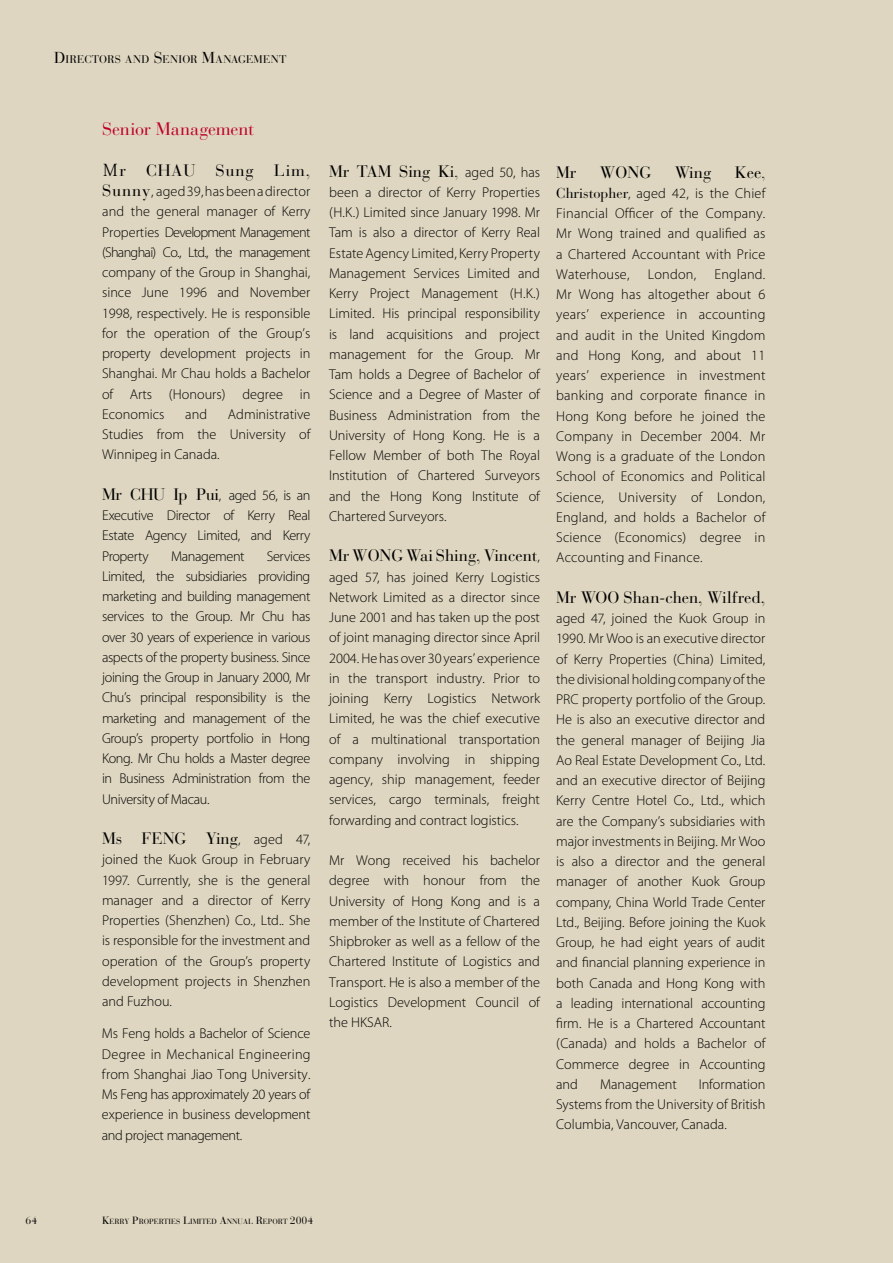
<style>
.page{position:relative;width:893px;height:1263px;background:#ded6c0}
.page>*{position:absolute;margin:0;border:0;box-sizing:border-box;transform-origin:0 0}
.t1{font:18px "Bauer Bodoni";letter-spacing:-.01em;color:#be0027}
.t2{font:16.5px "Bauer Bodoni";color:#000}
.t3{font:16.5px "Bauer Bodoni";letter-spacing:.05em;color:#000}
.t4{font:14.25px/20.2px "Myriad MM 215 600";color:#000;text-align:justify}
.t5{font:14.25px "Myriad MM 215 600";letter-spacing:-.03em;color:#000}
.t6{font:11.1px "Bauer Bodoni";letter-spacing:.015em;color:#000}
.t7{font:10.5px "Bauer Bodoni";color:#000}
.t8{font:7.5px "Bauer Bodoni";color:#000}
.s1{font-size:15.75px}
.s2{font-family:"Koz Min Std"}
.s3{font-family:"Bauer Bodoni";font-size:16.5px}
.s4{font-family:"Myriad MM 215 600";font-size:14.25px}
.s5{font-size:14.25px}
.s6{font-family:"Bauer Bodoni"}
.s7{font-size:10.5px}
</style>
<div class="page">
<p class="t6" style="left:54px;top:53px;width:234px"><span class="s1">D</span>IRECTORS AND <span class="s1">S</span>ENIOR <span class="s1">M</span>ANAGEMENT</p>
<p class="t1" style="left:102px;top:118px;width:154px">Senior Management</p>
<p class="t3" style="left:102px;top:160px;width:210px"><span class="s2">Ｍ</span>r CHAU Sung Lim,</p>
<p class="t4" style="left:102px;top:182px;width:210px"><span class="s3">Sunny</span>, aged 39, has been a director and the general manager of Kerry Properties Development Management (Shanghai) Co., Ltd., the management company of the Group in Shanghai, since June 1996 and November 1998, respectively. He is responsible for the operation of the Group’s property development projects in Shanghai. Mr Chau holds a Bachelor of Arts (Honours) degree in Economics</p>
<p class="t4" style="left:102px;top:405px;width:210px;text-indent:126px">Administrative Studies from the University of Winnipeg in Canada.</p>
<p class="t4" style="left:102px;top:486px;width:210px"><span class="s3">Mr CHU Ip Pui</span>, aged 56, is an Executive Director of Kerry Real Estate Agency Limited, and Kerry Property</p>
<p class="t4" style="left:185px;top:405px;width:23px">and</p>
<p class="t4" style="left:102px;top:546px;width:210px;text-indent:165px">Services Limited, the subsidiaries providing marketing and building management services to the Group. Mr Chu has over 30 years of experience in various aspects of the property business. Since joining the Group in January 2000, Mr Chu’s principal responsibility is the marketing and management of the Group’s property portfolio in Hong Kong. Mr Chu holds a Master degree in Business Administration from the University of Macau.</p>
<p class="t2" style="left:102px;top:829px;width:210px">Ms FENG Ying<span class="s4">, aged 47,</span></p>
<p class="t4" style="left:102px;top:850px;width:210px">joined the Kuok Group in February 1997. Currently, she is the general manager and a director of Kerry Properties (Shenzhen) Co., Ltd.. She is responsible for the investment and operation of the Group’s property development projects in Shenzhen and Fuzhou.</p>
<p class="t4" style="left:102px;top:1024px;width:210px">Ms Feng holds a Bachelor of Science Degree in Mechanical Engineering from Shanghai Jiao Tong University.<br>Ms Feng has approximately 20 years of experience in business development and project management.</p>
<p class="t5" style="left:171px;top:549px;width:75px">Management</p>
<p class="t2" style="left:329px;top:161px;width:212px">Mr TAM Sing Ki<span class="s5">,</span> <span class="s4">aged 50, has</span></p>
<p class="t4" style="left:329px;top:183px;width:212px">been a director of Kerry Properties (H.K.) Limited since January 1998. Mr Tam is also a director of Kerry Real Estate Agency Limited, Kerry Property Management Services Limited and Kerry Project Management (H.K.)<br>Limited. His principal responsibility is land acquisitions and project management for the Group. Mr Tam holds a Degree of Bachelor of Science and a Degree of Master of Business Administration from the University of Hong Kong. He is a Fellow Member of both The Royal Institution of Chartered Surveyors and the Hong Kong Institute of Chartered Surveyors.</p>
<p class="t2" style="left:329px;top:546px;width:212px">Mr WONG Wai Shing, Vincent<span class="s4">,</span></p>
<p class="t4" style="left:329px;top:567px;width:212px">aged 57, has joined Kerry Logistics Network Limited as a director since June 2001 and has taken up the post of joint managing director since April 2004. He has over 30 years’ experience in the transport industry. Prior to joining Kerry Logistics Network Limited, he was the chief executive of a multinational transportation company involving in shipping agency, ship management, feeder services, cargo terminals, freight forwarding and contract logistics.</p>
<p class="t4" style="left:329px;top:851px;width:212px">Mr Wong received his bachelor degree with honour from the University of Hong Kong and is a member of the Institute of Chartered Shipbroker as well as a fellow of the Chartered Institute of Logistics and Transport. He is also a member of the Logistics Development Council of the HKSAR.</p>
<p class="t2" style="left:556px;top:162px;width:22px">Mr</p>
<p class="t2" style="left:600px;top:162px;width:53px">WONG</p>
<p class="t2" style="left:675px;top:162px;width:38px">Wing</p>
<p class="t2" style="left:735px;top:162px;width:32px">Kee<span class="s5">,</span></p>
<p class="t4" style="left:556px;top:184px;width:211px"><span class="s6">Christopher</span>, aged 42, is the Chief Financial Officer of the Company.<br>Mr Wong trained and qualified as a Chartered Accountant with Price Waterhouse,</p>
<p class="t4" style="left:556px;top:265px;width:211px;text-indent:158px">England.<br>Mr Wong has altogether about 6 years’ experience in accounting and audit in the United Kingdom and Hong Kong, and about 11 years’ experience in investment banking and corporate finance in Hong Kong before he joined the Company in December 2004. Mr Wong is a graduate of the London School of Economics and Political Science, University of London, England, and holds a Bachelor of Science (Economics) degree in Accounting and Finance.</p>
<p class="t2" style="left:556px;top:587px;width:211px">Mr WOO Shan-chen, Wilfred,</p>
<p class="t4" style="left:556px;top:609px;width:211px">aged 47, joined the Kuok Group in 1990. Mr Woo is an executive director of Kerry Properties (China) Limited, the divisional holding company of the PRC property portfolio of the Group.<br>He is also an executive director and the general manager of Beijing Jia Ao Real Estate Development Co., Ltd. and an executive director of Beijing Kerry Centre Hotel Co., Ltd., which are the Company’s subsidiaries with major investments in Beijing. Mr Woo is also a director and the general manager of another Kuok Group company, China World Trade Center Ltd., Beijing. Before joining the Kuok Group, he had eight years of audit and financial planning experience in both Canada and Hong Kong with a leading international accounting firm. He is a Chartered Accountant (Canada) and holds a Bachelor of Commerce degree in Accounting and</p>
<p class="t4" style="left:648px;top:265px;width:50px">London,</p>
<p class="t4" style="left:556px;top:1075px;width:211px;text-indent:143px">Information Systems from the University of British Columbia, Vancouver, Canada.</p>
<p class="t4" style="left:600px;top:1075px;width:78px">Management</p>
<p class="t7" style="left:26px;top:1214px;width:13px">64</p>
<p class="t8" style="left:102px;top:1217px;width:213px"><span class="s7">K</span>ERRY <span class="s7">P</span>ROPERTIES <span class="s7">L</span>IMITED <span class="s7">A</span>NNUAL <span class="s7">R</span>EPORT <span class="s7">2004</span></p>
</div>
